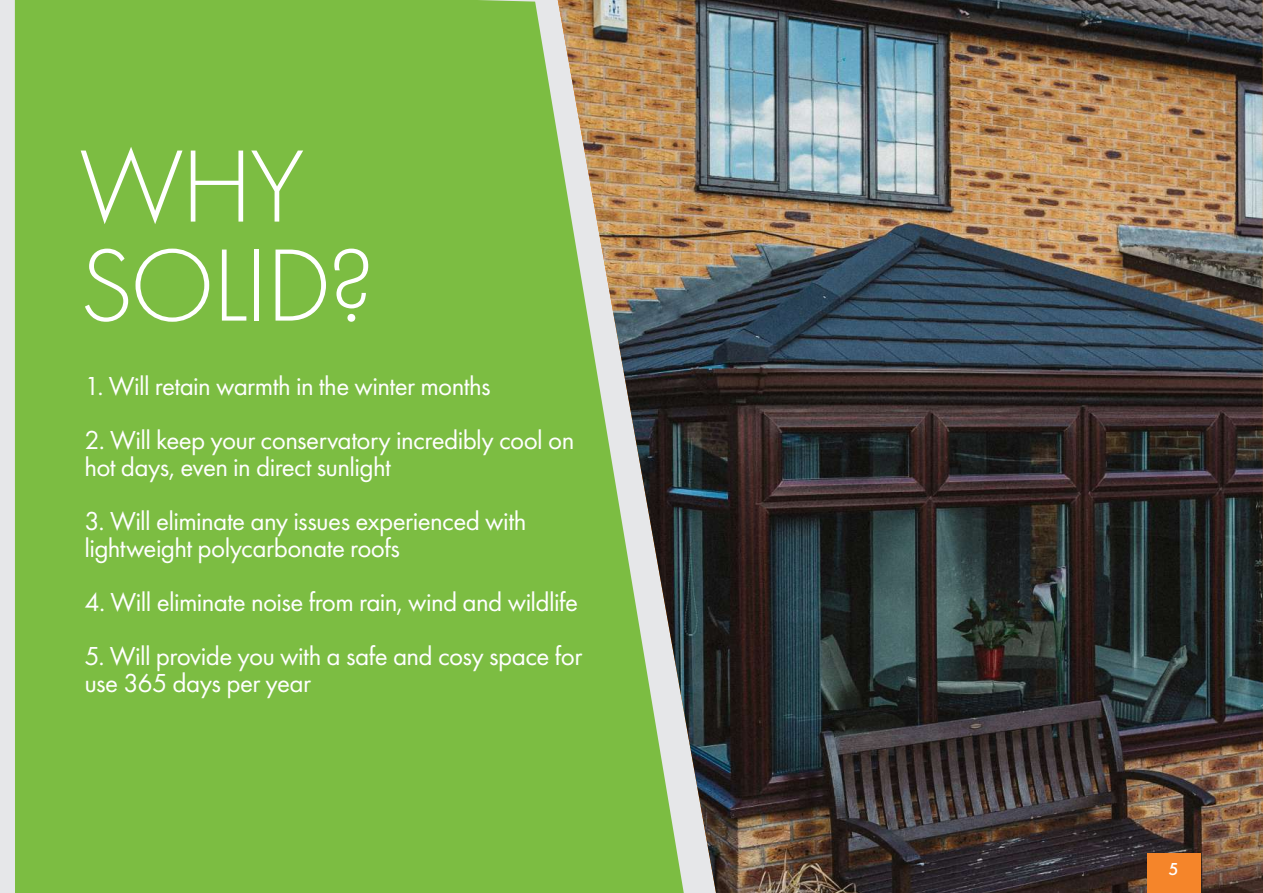
<style>
.page{position:relative;width:1263px;height:893px;background:#fff}
.page>*{position:absolute;margin:0;border:0;box-sizing:border-box;transform-origin:0 0}
.t1{font:300 106.5px/99px "Futura PT";letter-spacing:-.025em;color:#fff}
.t2{font:27px/27px "Futura PT";letter-spacing:-.025em;color:#fff}
.t3{font:500 18px "Futura PT";color:#fff}
</style>
<div class="page">
<div style="left:15px;top:0;width:543px;height:893px;background:#7cbd42"></div>
<img style="left:558px;top:0;width:705px;height:893px">
<div style="left:1147px;top:854px;width:53px;height:39px;background:#f5852a"></div>
<h1 class="t1" style="left:79px;top:137px;width:298px">WHY<br>SOLID?</h1>
<p class="t2" style="left:84px;top:372px;width:408px">1. Will retain warmth in the winter months</p>
<p class="t2" style="left:84px;top:426px;width:491px">2. Will keep your conservatory incredibly cool on hot days, even in direct sunlight</p>
<p class="t2" style="left:84px;top:507px;width:443px">3. Will eliminate any issues experienced with lightweight polycarbonate roofs</p>
<p class="t2" style="left:84px;top:588px;width:495px">4. Will eliminate noise from rain, wind and wildlife</p>
<p class="t2" style="left:84px;top:642px;width:499px">5. Will provide you with a safe and cosy space for use 365 days per year</p>
<p class="t3" style="left:1168px;top:858px;width:12px">5</p>
<p class="t3" style="left:1168px;top:862px;width:12px">5</p>
</div>
